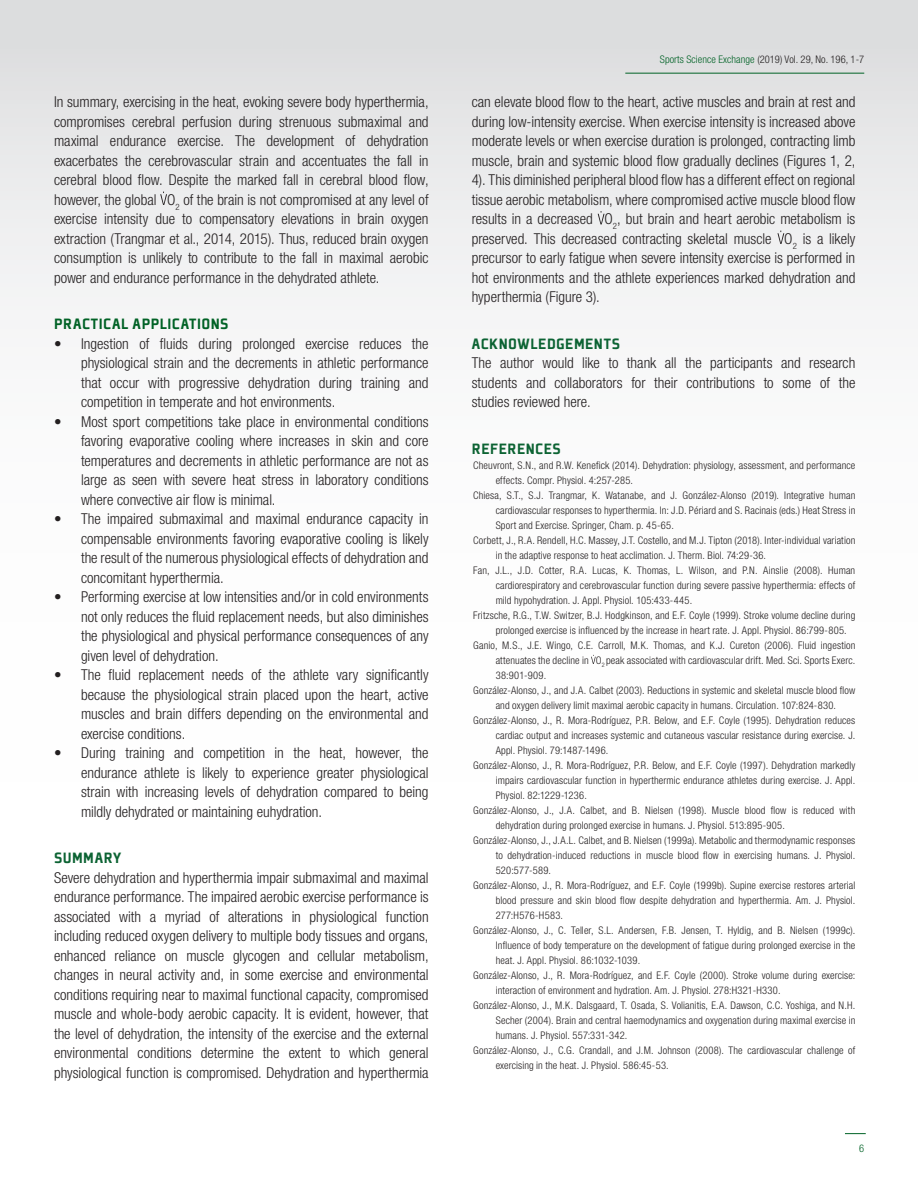
<style>
.page{position:relative;width:918px;height:1188px;background:#fff}
.page>*{position:absolute;margin:0;border:0;box-sizing:border-box;transform-origin:0 0}
.REFERENCES{font:900 16.5px "Plexes Pro";letter-spacing:.025em;color:#0c6333}
.REFERENCES-2{font:900 16.5px "Plexes Pro";letter-spacing:.035em;color:#016226}
.REFERENCES-3{font:300 condensed 15px/19.5px "Helvetica Neue LT Pro";color:#231f20;text-align:justify}
.REFERENCES-4{font:300 condensed 10.5px/15px "Helvetica Neue LT Pro";letter-spacing:.01em;color:#231f20;text-align:justify}
.t1{font:300 condensed 10.5px "Helvetica Neue LT Pro";color:#016226}
.s1{color:#016226}
</style>
<div class="page">
<div style="left:0;top:0;width:918px;height:1188px;background:linear-gradient(to bottom,#e8e9ea,#fff)"></div>
<svg style="left:598px;top:211px;width:7px;height:13px"></svg>
<svg style="left:777px;top:231px;width:7px;height:13px"></svg>
<svg style="left:591px;top:655px;width:5px;height:9px"></svg>
<svg style="left:160px;top:192px;width:7px;height:13px"></svg>
<hr style="left:625px;top:73px;width:239px;height:1px;background:#016226">
<svg style="left:845px;top:1133px;width:21px;height:1px"></svg>
<p class="REFERENCES-3" style="left:54px;top:92px;width:376px">In summary, exercising in the heat, evoking severe body hyperthermia, compromises cerebral perfusion during strenuous submaximal and maximal endurance exercise. The development of dehydration exacerbates the cerebrovascular strain and accentuates the fall in cerebral blood flow. Despite the marked fall in cerebral blood flow, however, the global O<sub>2</sub> of the brain is not compromised at any level of exercise intensity due to compensatory elevations in brain oxygen extraction (Trangmar et al., 2014, 2015). Thus, reduced brain oxygen consumption is unlikely to contribute to the fall in maximal aerobic power and endurance performance in the dehydrated athlete.</p>
<p class="REFERENCES-2" style="left:54px;top:314px;width:176px">PRACTICAL APPLICATIONS</p>
<p class="REFERENCES-3" style="left:81px;top:334px;width:349px;text-indent:-27px">• Ingestion of fluids during prolonged exercise reduces the physiological strain and the decrements in athletic performance that occur with progressive dehydration during training and competition in temperate and hot environments.</p>
<p class="REFERENCES-3" style="left:81px;top:412px;width:349px;text-indent:-27px">• Most sport competitions take place in environmental conditions favoring evaporative cooling where increases in skin and core temperatures and decrements in athletic performance are not as large as seen with severe heat stress in laboratory conditions where convective air flow is minimal.</p>
<p class="REFERENCES-3" style="left:81px;top:509px;width:349px;text-indent:-27px">• The impaired submaximal and maximal endurance capacity in compensable environments favoring evaporative cooling is likely the result of the numerous physiological effects of dehydration and concomitant hyperthermia.</p>
<p class="REFERENCES-3" style="left:81px;top:587px;width:349px;text-indent:-27px">• Performing exercise at low intensities and/or in cold environments not only reduces the fluid replacement needs, but also diminishes the physiological and physical performance consequences of any given level of dehydration.</p>
<p class="REFERENCES-3" style="left:81px;top:665px;width:349px;text-indent:-27px">• The fluid replacement needs of the athlete vary significantly because the physiological strain placed upon the heart, active muscles and brain differs depending on the environmental and exercise conditions.</p>
<p class="REFERENCES-3" style="left:81px;top:743px;width:349px;text-indent:-27px">• During training and competition in the heat, however, the endurance athlete is likely to experience greater physiological strain with increasing levels of dehydration compared to being mildly dehydrated or maintaining euhydration.</p>
<p class="REFERENCES" style="left:54px;top:848px;width:69px">SUMMARY</p>
<p class="REFERENCES-3" style="left:54px;top:868px;width:376px">Severe dehydration and hyperthermia impair submaximal and maximal endurance performance. The impaired aerobic exercise performance is associated with a myriad of alterations in physiological function including reduced oxygen delivery to multiple body tissues and organs, enhanced reliance on muscle glycogen and cellular metabolism, changes in neural activity and, in some exercise and environmental conditions requiring near to maximal functional capacity, compromised muscle and whole-body aerobic capacity. It is evident, however, that the level of dehydration, the intensity of the exercise and the external environmental conditions determine the extent to which general physiological function is compromised. Dehydration and hyperthermia</p>
<p class="REFERENCES-4" style="left:660px;top:52px;width:206px"><span class="s1">Sports Science Exchange</span> (2019) Vol. 29, No. 196, 1-7</p>
<p class="REFERENCES-3" style="left:472px;top:92px;width:385px">can elevate blood flow to the heart, active muscles and brain at rest and during low-intensity exercise. When exercise intensity is increased above moderate levels or when exercise duration is prolonged, contracting limb muscle, brain and systemic blood flow gradually declines (Figures 1, 2, 4). This diminished peripheral blood flow has a different effect on regional tissue aerobic metabolism, where compromised active muscle blood flow results in a decreased O<sub>2</sub>, but brain and heart aerobic metabolism is preserved. This decreased contracting skeletal muscle O<sub>2</sub> is a likely precursor to early fatigue when severe intensity exercise is performed in hot environments and the athlete experiences marked dehydration and hyperthermia (Figure 3).</p>
<p class="REFERENCES" style="left:472px;top:334px;width:150px">ACKNOWLEDGEMENTS</p>
<p class="REFERENCES-3" style="left:472px;top:353px;width:385px">The author would like to thank all the participants and research students and collaborators for their contributions to some of the studies reviewed here.</p>
<p class="REFERENCES" style="left:472px;top:439px;width:91px">REFERENCES</p>
<p class="REFERENCES-4" style="left:496px;top:458px;width:361px;text-indent:-22px">Cheuvront, S.N., and R.W. Kenefick (2014). Dehydration: physiology, assessment, and performance effects. Compr. Physiol. 4:257-285.</p>
<p class="REFERENCES-4" style="left:496px;top:488px;width:361px;text-indent:-22px">Chiesa, S.T., S.J. Trangmar, K. Watanabe, and J. González-Alonso (2019). Integrative human cardiovascular responses to hyperthermia. In: J.D. Périard and S. Racinais (eds.) Heat Stress in Sport and Exercise. Springer, Cham. p. 45-65.</p>
<p class="REFERENCES-4" style="left:496px;top:533px;width:361px;text-indent:-22px">Corbett, J., R.A. Rendell, H.C. Massey, J.T. Costello, and M.J. Tipton (2018). Inter-individual variation in the adaptive response to heat acclimation. J. Therm. Biol. 74:29-36.</p>
<p class="REFERENCES-4" style="left:496px;top:563px;width:361px;text-indent:-22px">Fan, J.L., J.D. Cotter, R.A. Lucas, K. Thomas, L. Wilson, and P.N. Ainslie (2008). Human cardiorespiratory and cerebrovascular function during severe passive hyperthermia: effects of mild hypohydration. J. Appl. Physiol. 105:433-445.</p>
<p class="REFERENCES-4" style="left:496px;top:608px;width:361px;text-indent:-22px">Fritzsche, R.G., T.W. Switzer, B.J. Hodgkinson, and E.F. Coyle (1999). Stroke volume decline during prolonged exercise is influenced by the increase in heart rate. J. Appl. Physiol. 86:799-805.</p>
<p class="REFERENCES-4" style="left:496px;top:638px;width:361px;text-indent:-22px">Ganio, M.S., J.E. Wingo, C.E. Carroll, M.K. Thomas, and K.J. Cureton (2006). Fluid ingestion attenuates the decline in O<sub>2</sub> peak associated with cardiovascular drift. Med. Sci. Sports Exerc.<br>38:901-909.</p>
<p class="REFERENCES-4" style="left:473px;top:683px;width:384px;text-align:center">González-Alonso, J., and J.A. Calbet (2003). Reductions in systemic and skeletal muscle blood flow and oxygen delivery limit maximal aerobic capacity in humans. Circulation. 107:824-830.</p>
<p class="REFERENCES-4" style="left:496px;top:713px;width:361px;text-indent:-22px">González-Alonso, J., R. Mora-Rodríguez, P.R. Below, and E.F. Coyle (1995). Dehydration reduces cardiac output and increases systemic and cutaneous vascular resistance during exercise. J.<br>Appl. Physiol. 79:1487-1496.</p>
<p class="REFERENCES-4" style="left:496px;top:758px;width:361px;text-indent:-22px">González-Alonso, J., R. Mora-Rodríguez, P.R. Below, and E.F. Coyle (1997). Dehydration markedly impairs cardiovascular function in hyperthermic endurance athletes during exercise. J. Appl.<br>Physiol. 82:1229-1236.</p>
<p class="REFERENCES-4" style="left:496px;top:803px;width:361px;text-indent:-22px">González-Alonso, J., J.A. Calbet, and B. Nielsen (1998). Muscle blood flow is reduced with dehydration during prolonged exercise in humans. J. Physiol. 513:895-905.</p>
<p class="REFERENCES-4" style="left:496px;top:833px;width:361px;text-indent:-22px">González-Alonso, J., J.A.L. Calbet, and B. Nielsen (1999a). Metabolic and thermodynamic responses to dehydration-induced reductions in muscle blood flow in exercising humans. J. Physiol.<br>520:577-589.</p>
<p class="REFERENCES-4" style="left:496px;top:878px;width:361px;text-indent:-22px">González-Alonso, J., R. Mora-Rodríguez, and E.F. Coyle (1999b). Supine exercise restores arterial blood pressure and skin blood flow despite dehydration and hyperthermia. Am. J. Physiol.<br>277:H576-H583.</p>
<p class="REFERENCES-4" style="left:496px;top:923px;width:361px;text-indent:-22px">González-Alonso, J., C. Teller, S.L. Andersen, F.B. Jensen, T. Hyldig, and B. Nielsen (1999c).<br>Influence of body temperature on the development of fatigue during prolonged exercise in the heat. J. Appl. Physiol. 86:1032-1039.</p>
<p class="REFERENCES-4" style="left:496px;top:968px;width:361px;text-indent:-22px">González-Alonso, J., R. Mora-Rodríguez, and E.F. Coyle (2000). Stroke volume during exercise: interaction of environment and hydration. Am. J. Physiol. 278:H321-H330.</p>
<p class="REFERENCES-4" style="left:496px;top:998px;width:361px;text-indent:-22px">González-Alonso, J., M.K. Dalsgaard, T. Osada, S. Volianitis, E.A. Dawson, C.C. Yoshiga, and N.H.<br>Secher (2004). Brain and central haemodynamics and oxygenation during maximal exercise in humans. J. Physiol. 557:331-342.</p>
<p class="REFERENCES-4" style="left:496px;top:1043px;width:361px;text-indent:-22px">González-Alonso, J., C.G. Crandall, and J.M. Johnson (2008). The cardiovascular challenge of exercising in the heat. J. Physiol. 586:45-53.</p>
<p class="t1" style="left:859px;top:1142px;width:7px">6</p>
</div>
